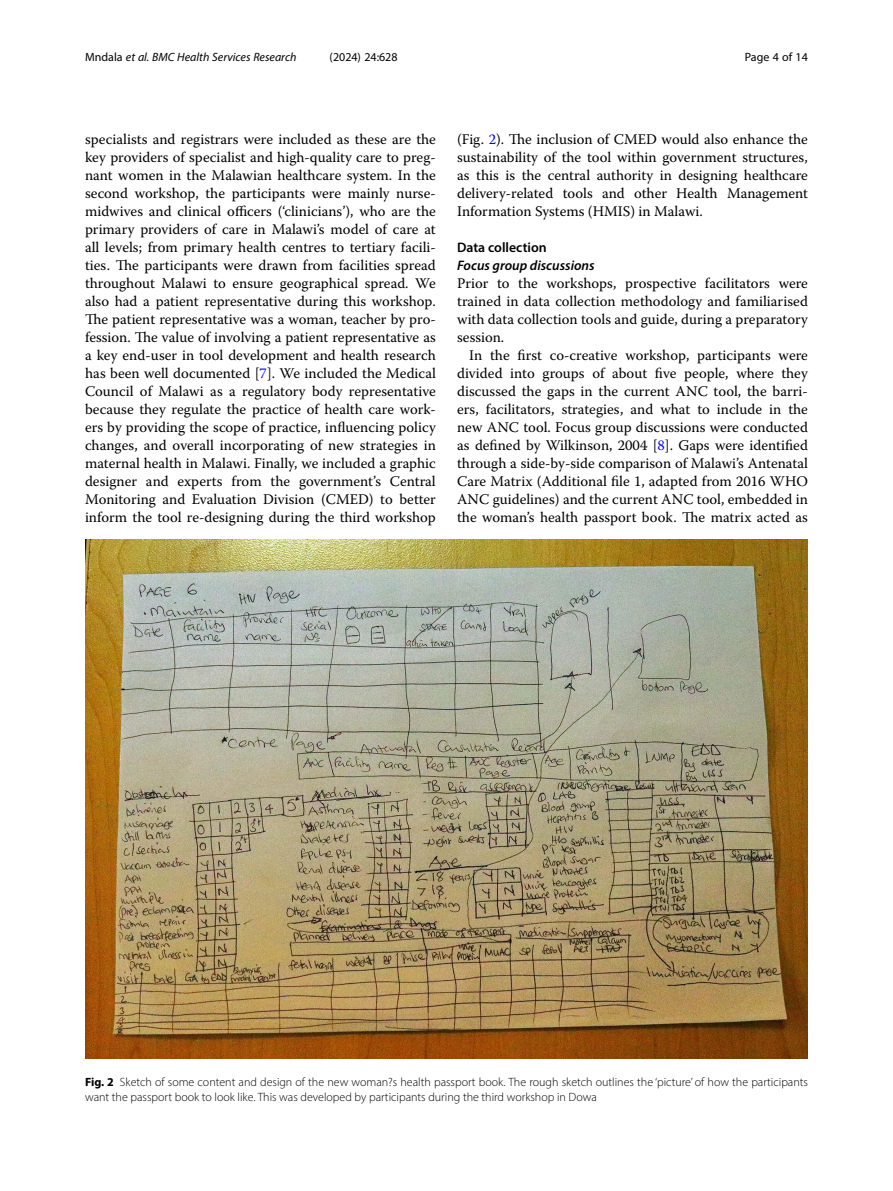
<style>
.page{position:relative;width:893px;height:1191px;background:#fff}
.page>*{position:absolute;margin:0;border:0;box-sizing:border-box;transform-origin:0 0}
.Body_Text{font:14.7px/18px "Warnock Pro";color:#000;text-align:justify}
.Body_Text_Indent{font:14.7px/18px "Warnock Pro";color:#000;text-align:justify}
.Head_3_after_2{font:italic 600 13.8px "Myriad Pro";color:#000}
.Head_2{font:600 13.8px "Myriad Pro";color:#000}
.Figure_Caption{font:300 12px/15px "Myriad Pro";color:#000}
.t1{font:italic 12px "Myriad Pro";color:#000}
.t2{font:12px "Myriad Pro";color:#000}
.s1{font-style:normal}
.s2{color:#00f}
.s3{font-weight:700}
</style>
<div class="page">
<img style="left:85px;top:540px;width:723px;height:519px">
<p class="t1" style="left:85px;top:50px;width:213px"><span class="s1">Mndala</span> et al. BMC Health Services Research</p>
<p class="t2" style="left:330px;top:50px;width:70px">(2024) 24:628</p>
<p class="t2" style="left:745px;top:50px;width:65px">Page 4 of 14</p>
<p class="Body_Text" style="left:85px;top:130px;width:352px">specialists and registrars were included as these are the key providers of specialist and high-quality care to preg&shy;nant women in the Malawian healthcare system. In the second workshop, the participants were mainly nurse&shy;midwives and clinical officers (‘clinicians’), who are the primary providers of care in Malawi’s model of care at all levels; from primary health centres to tertiary facili&shy;ties. The participants were drawn from facilities spread throughout Malawi to ensure geographical spread. We also had a patient representative during this workshop.<br>The patient representative was a woman, teacher by pro&shy;fession. The value of involving a patient representative as a key end-user in tool development and health research has been well documented [<span class="s2">7</span>]. We included the Medical Council of Malawi as a regulatory body representative because they regulate the practice of health care work&shy;ers by providing the scope of practice, influencing policy changes, and overall incorporating of new strategies in maternal health in Malawi. Finally, we included a graphic designer and experts from the government’s Central Monitoring and Evaluation Division (CMED) to better inform the tool re-designing during the third workshop</p>
<p class="Body_Text" style="left:457px;top:130px;width:352px">(Fig. <span class="s2">2</span>). The inclusion of CMED would also enhance the sustainability of the tool within government structures, as this is the central authority in designing healthcare delivery-related tools and other Health Management Information Systems (HMIS) in Malawi.</p>
<p class="Head_2" style="left:457px;top:239px;width:91px">Data collection</p>
<p class="Head_3_after_2" style="left:457px;top:257px;width:139px">Focus group discussions</p>
<p class="Body_Text" style="left:457px;top:274px;width:352px">Prior to the workshops, prospective facilitators were trained in data collection methodology and familiarised with data collection tools and guide, during a preparatory session.</p>
<p class="Body_Text_Indent" style="left:457px;top:346px;width:352px;text-indent:12px">In the first co-creative workshop, participants were divided into groups of about five people, where they discussed the gaps in the current ANC tool, the barri&shy;ers, facilitators, strategies, and what to include in the new ANC tool. Focus group discussions were conducted as defined by Wilkinson, 2004 [<span class="s2">8</span>]. Gaps were identified through a side-by-side comparison of Malawi’s Antenatal Care Matrix (Additional file 1, adapted from 2016 WHO ANC guidelines) and the current ANC tool, embedded in the woman’s health passport book. The matrix acted as</p>
<p class="Figure_Caption" style="left:85px;top:1074px;width:724px"><span class="s3">Fig. 2</span> Sketch of some content and design of the new woman?s health passport book. The rough sketch outlines the ‘picture’ of how the participants want the passport book to look like. This was developed by participants during the third workshop in Dowa</p>
</div>
